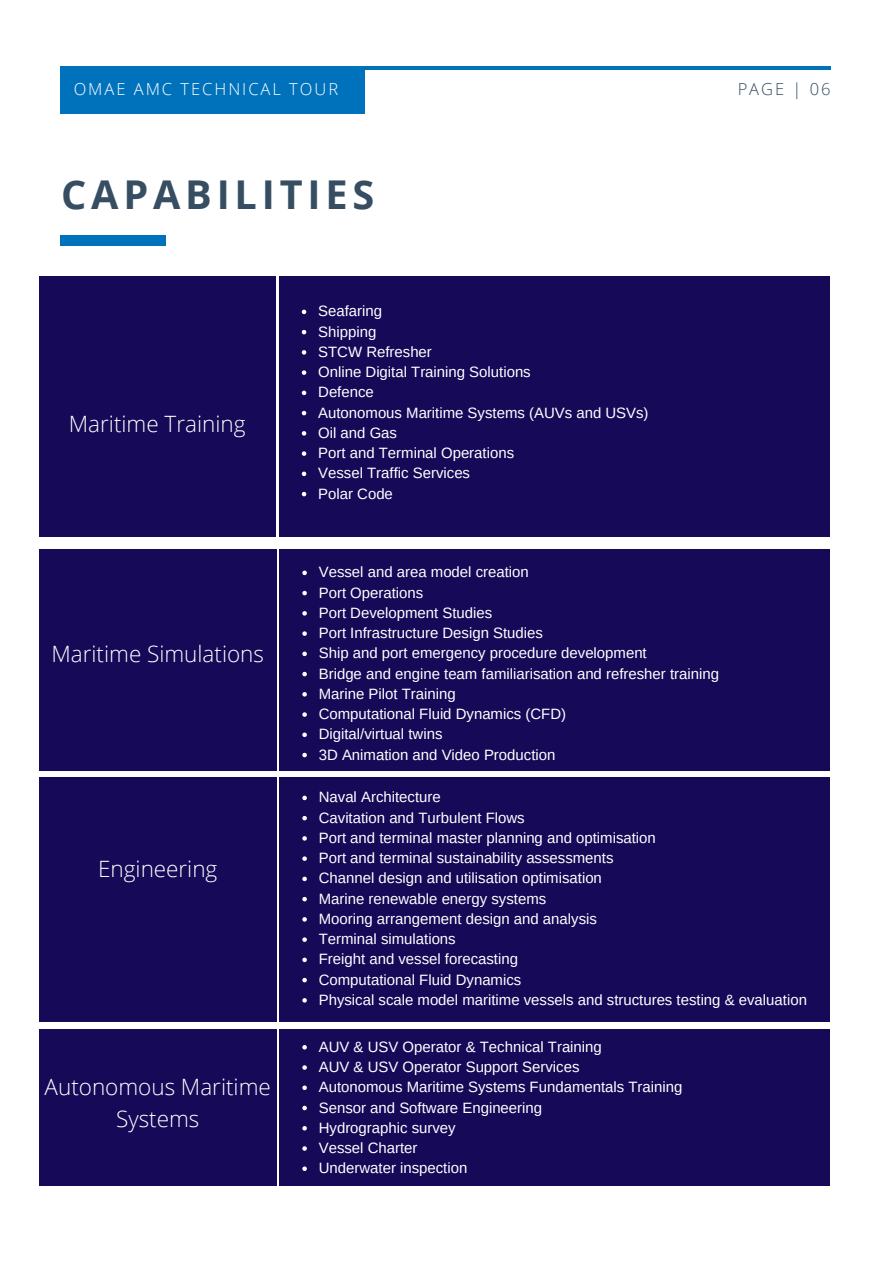
<style>
.page{position:relative;width:893px;height:1264px;background:#fff}
.page>*{position:absolute;margin:0;border:0;box-sizing:border-box;transform-origin:0 0}
.t1{font:700 39.6px "Open Sans";letter-spacing:.12em;color:#364d62}
.t2{font:300 22.5px/31.5px "Open Sans";color:#fff;text-align:center}
.t3{font:300 16.5px "Open Sans";letter-spacing:.12em;color:#fff}
.t4{font:300 16.5px "Open Sans";letter-spacing:.12em;color:#364d62}
.t5{font:15px/20.2px "Arimo";color:#fff}
</style>
<div class="page">
<div style="left:60px;top:235px;width:106px;height:10px;background:#0072bc"></div>
<div style="left:39px;top:276px;width:237px;height:260px;background:#150958"></div>
<div style="left:279px;top:276px;width:550px;height:260px;background:#150958"></div>
<svg style="left:302px;top:310px;width:4px;height:4px"></svg>
<svg style="left:302px;top:330px;width:4px;height:4px"></svg>
<svg style="left:302px;top:350px;width:4px;height:4px"></svg>
<svg style="left:302px;top:370px;width:4px;height:5px"></svg>
<svg style="left:302px;top:390px;width:4px;height:5px"></svg>
<svg style="left:302px;top:411px;width:4px;height:4px"></svg>
<svg style="left:302px;top:431px;width:4px;height:4px"></svg>
<svg style="left:302px;top:451px;width:4px;height:5px"></svg>
<svg style="left:302px;top:471px;width:4px;height:5px"></svg>
<svg style="left:302px;top:492px;width:4px;height:4px"></svg>
<div style="left:39px;top:549px;width:237px;height:221px;background:#150958"></div>
<div style="left:279px;top:549px;width:550px;height:221px;background:#150958"></div>
<svg style="left:302px;top:570px;width:5px;height:5px"></svg>
<svg style="left:302px;top:591px;width:5px;height:4px"></svg>
<svg style="left:302px;top:611px;width:5px;height:4px"></svg>
<svg style="left:302px;top:631px;width:5px;height:5px"></svg>
<svg style="left:302px;top:651px;width:5px;height:5px"></svg>
<svg style="left:302px;top:672px;width:5px;height:4px"></svg>
<svg style="left:302px;top:692px;width:5px;height:4px"></svg>
<svg style="left:302px;top:712px;width:5px;height:4px"></svg>
<svg style="left:302px;top:732px;width:5px;height:5px"></svg>
<svg style="left:302px;top:752px;width:5px;height:5px"></svg>
<div style="left:39px;top:777px;width:237px;height:244px;background:#150958"></div>
<div style="left:279px;top:777px;width:550px;height:244px;background:#150958"></div>
<svg style="left:302px;top:795px;width:5px;height:5px"></svg>
<svg style="left:302px;top:816px;width:5px;height:4px"></svg>
<svg style="left:302px;top:836px;width:5px;height:4px"></svg>
<svg style="left:302px;top:856px;width:5px;height:4px"></svg>
<svg style="left:302px;top:876px;width:5px;height:5px"></svg>
<svg style="left:302px;top:896px;width:5px;height:5px"></svg>
<svg style="left:302px;top:917px;width:5px;height:4px"></svg>
<svg style="left:302px;top:937px;width:5px;height:4px"></svg>
<svg style="left:302px;top:957px;width:5px;height:5px"></svg>
<svg style="left:302px;top:977px;width:5px;height:5px"></svg>
<svg style="left:302px;top:998px;width:5px;height:4px"></svg>
<div style="left:39px;top:1029px;width:237px;height:156px;background:#150958"></div>
<div style="left:279px;top:1029px;width:550px;height:156px;background:#150958"></div>
<svg style="left:302px;top:1045px;width:5px;height:4px"></svg>
<svg style="left:302px;top:1065px;width:5px;height:4px"></svg>
<svg style="left:302px;top:1085px;width:5px;height:5px"></svg>
<svg style="left:302px;top:1105px;width:5px;height:5px"></svg>
<svg style="left:302px;top:1126px;width:5px;height:4px"></svg>
<svg style="left:302px;top:1146px;width:5px;height:4px"></svg>
<svg style="left:302px;top:1166px;width:5px;height:4px"></svg>
<hr style="left:60px;top:66px;width:770px;height:4px;background:#0072bc">
<div style="left:60px;top:66px;width:305px;height:47px;background:#0072bc"></div>
<p class="t3" style="left:74px;top:78px;width:266px">OMAE AMC TECHNICAL TOUR</p>
<p class="t4" style="left:737px;top:78px;width:94px">PAGE | 06</p>
<h1 class="t1" style="left:61px;top:166px;width:314px">CAPABILITIES</h1>
<h2 class="t2" style="left:69px;top:407px;width:178px">Maritime Training</h2>
<h2 class="t2" style="left:51px;top:638px;width:214px">Maritime Simulations</h2>
<h2 class="t2" style="left:98px;top:852px;width:121px">Engineering</h2>
<h2 class="t2" style="left:45px;top:1070px;width:228px">Autonomous Maritime<br>Systems</h2>
<p class="t5" style="left:318px;top:301px;width:332px">Seafaring<br>Shipping<br>STCW Refresher<br>Online Digital Training Solutions<br>Defence<br>Autonomous Maritime Systems (AUVs and USVs)<br>Oil and Gas<br>Port and Terminal Operations<br>Vessel Traffic Services<br>Polar Code</p>
<p class="t5" style="left:319px;top:562px;width:401px">Vessel and area model creation<br>Port Operations<br>Port Development Studies<br>Port Infrastructure Design Studies<br>Ship and port emergency procedure development<br>Bridge and engine team familiarisation and refresher training Marine Pilot Training<br>Computational Fluid Dynamics (CFD)<br>Digital/virtual twins<br>3D Animation and Video Production</p>
<p class="t5" style="left:319px;top:787px;width:489px">Naval Architecture<br>Cavitation and Turbulent Flows<br>Port and terminal master planning and optimisation<br>Port and terminal sustainability assessments<br>Channel design and utilisation optimisation<br>Marine renewable energy systems<br>Mooring arrangement design and analysis<br>Terminal simulations<br>Freight and vessel forecasting<br>Computational Fluid Dynamics<br>Physical scale model maritime vessels and structures testing &amp; evaluation</p>
<p class="t5" style="left:319px;top:1036px;width:365px">AUV &amp; USV Operator &amp; Technical Training<br>AUV &amp; USV Operator Support Services<br>Autonomous Maritime Systems Fundamentals Training<br>Sensor and Software Engineering<br>Hydrographic survey<br>Vessel Charter<br>Underwater inspection</p>
</div>
